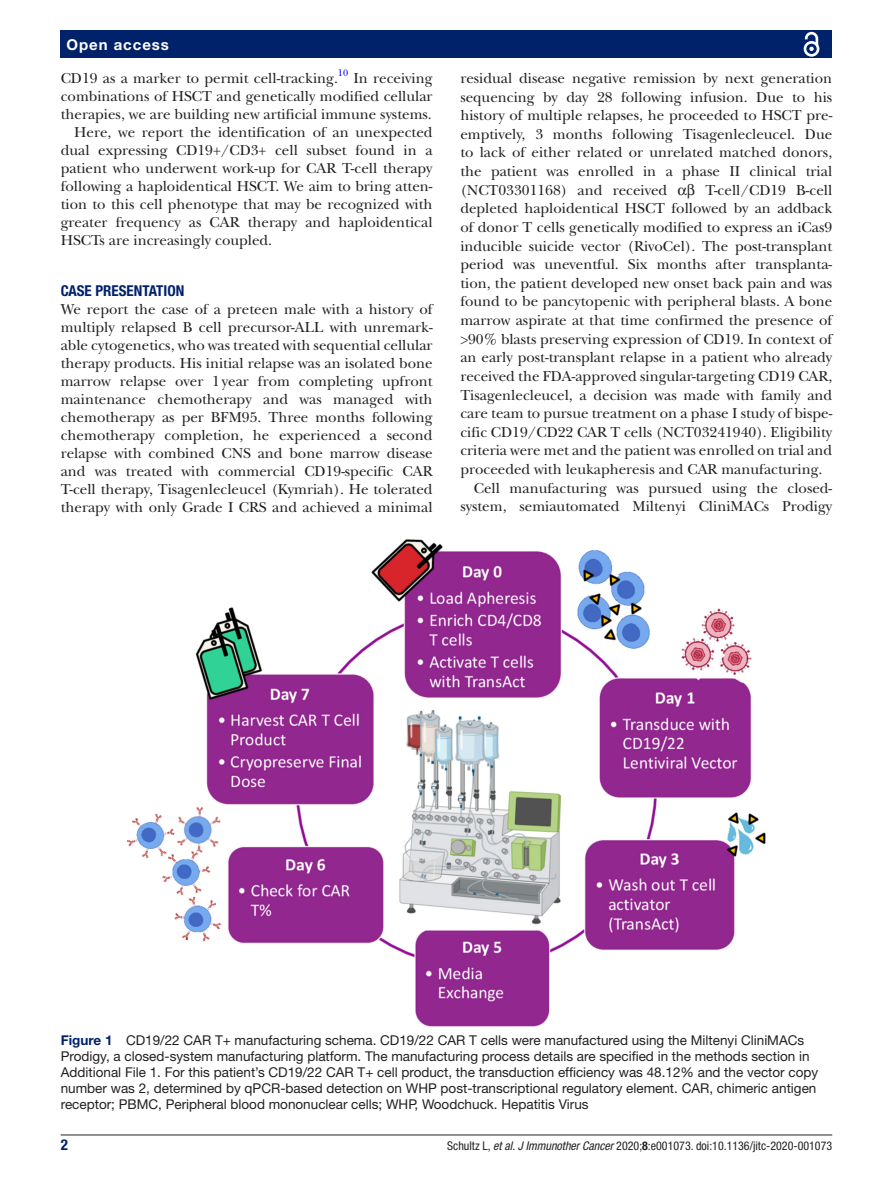
<style>
.page{position:relative;width:893px;height:1191px;background:#fff}
.page>*{position:absolute;margin:0;border:0;box-sizing:border-box;transform-origin:0 0}
.t1{font:15px/18px "New Baskerville";color:#231f20;text-align:justify}
.t2{font:700 condensed 15px "Helvetica Neue LT Std";color:#00226b}
.t3{font:700 15px "Helvetica Neue LT Std";letter-spacing:.065em;color:#fff}
.t4{font:13.5px/16.2px "Helvetica Neue LT Std";color:#231f20}
.t5{font:condensed 12px "Helvetica Neue LT Std";color:#231f20}
.t6{font:9.9px "New Baskerville";color:#00f}
.s1{font-weight:700;color:#00226b}
.s2{font-style:italic}
.s3{font-weight:700}
</style>
<div class="page">
<hr style="left:61px;top:1134px;width:771px;height:1px;background:#231f20">
<div style="left:61px;top:31px;width:771px;height:27px;background:#00226b"></div>
<svg style="left:803px;top:31px;width:17px;height:26px"></svg>
<img style="left:128px;top:539px;width:637px;height:487px">
<p class="t3" style="left:66px;top:35px;width:104px">Open access</p>
<p class="t1" style="left:61px;top:69px;width:279px">CD19 as a marker to permit cell-tracking.</p>
<p class="t6" style="left:338px;top:67px;width:12px">10</p>
<p class="t1" style="left:353px;top:69px;width:81px">In receiving</p>
<p class="t1" style="left:61px;top:87px;width:373px">combinations of HSCT and genetically modified cellular</p>
<p class="t1" style="left:61px;top:105px;width:373px">therapies, we are building new artificial immune systems.</p>
<p class="t1" style="left:74px;top:123px;width:360px">Here, we report the identification of an unexpected</p>
<p class="t1" style="left:61px;top:141px;width:373px">dual expressing CD19+/CD3+ cell subset found in a</p>
<p class="t1" style="left:61px;top:159px;width:373px">patient who underwent work-up for CAR T-cell therapy</p>
<p class="t1" style="left:61px;top:177px;width:373px">following a haploidentical HSCT. We aim to bring atten-</p>
<p class="t1" style="left:61px;top:195px;width:373px">tion to this cell phenotype that may be recognized with</p>
<p class="t1" style="left:61px;top:213px;width:373px">greater frequency as CAR therapy and haploidentical</p>
<p class="t1" style="left:61px;top:231px;width:213px">HSCTs are increasingly coupled.</p>
<p class="t2" style="left:61px;top:281px;width:125px">CASE PRESENTATION</p>
<p class="t1" style="left:61px;top:300px;width:373px">We report the case of a preteen male with a history of multiply relapsed B cell precursor-ALL with unremark&shy;able cytogenetics, who was treated with sequential cellular therapy products. His initial relapse was an isolated bone marrow relapse over 1year from completing upfront maintenance chemotherapy and was managed with chemotherapy as per BFM95. Three months following chemotherapy completion, he experienced a second relapse with combined CNS and bone marrow disease and was treated with commercial CD19-specific CAR T-cell therapy, Tisagenlecleucel (Kymriah). He tolerated therapy with only Grade I CRS and achieved a minimal</p>
<p class="t1" style="left:460px;top:69px;width:373px;line-height:18.6px">residual disease negative remission by next generation sequencing by day 28 following infusion. Due to his history of multiple relapses, he proceeded to HSCT pre&shy;emptively, 3 months following Tisagenlecleucel. Due to lack of either related or unrelated matched donors, the patient was enrolled in a phase II clinical trial (NCT03301168) and received</p>
<p class="t1" style="left:705px;top:181px;width:128px">T-cell/CD19 B-cell</p>
<p class="t1" style="left:460px;top:200px;width:373px">depleted haploidentical HSCT followed by an addback</p>
<p class="t1" style="left:460px;top:218px;width:373px">of donor T cells genetically modified to express an iCas9</p>
<p class="t1" style="left:460px;top:237px;width:373px">inducible suicide vector (RivoCel). The post-transplant</p>
<p class="t1" style="left:460px;top:255px;width:373px">period was uneventful. Six months after transplanta-</p>
<p class="t1" style="left:460px;top:274px;width:373px">tion, the patient developed new onset back pain and was</p>
<p class="t1" style="left:460px;top:293px;width:373px">found to be pancytopenic with peripheral blasts. A bone</p>
<p class="t1" style="left:460px;top:311px;width:373px">marrow aspirate at that time confirmed the presence of</p>
<p class="t1" style="left:460px;top:330px;width:373px">&gt;90% blasts preserving expression of CD19. In context of</p>
<p class="t1" style="left:460px;top:348px;width:373px">an early post-transplant relapse in a patient who already</p>
<p class="t1" style="left:460px;top:367px;width:373px">received the FDA-approved singular-targeting CD19 CAR,</p>
<p class="t1" style="left:460px;top:386px;width:373px">Tisagenlecleucel, a decision was made with family and</p>
<p class="t1" style="left:460px;top:404px;width:373px">care team to pursue treatment on a phase I study of bispe-</p>
<p class="t1" style="left:460px;top:423px;width:373px">cific CD19/CD22 CAR T cells (NCT03241940). Eligibility</p>
<p class="t1" style="left:460px;top:442px;width:373px">criteria were met and the patient was enrolled on trial and</p>
<p class="t1" style="left:460px;top:460px;width:364px">proceeded with leukapheresis and CAR manufacturing.</p>
<p class="t1" style="left:474px;top:479px;width:360px">Cell manufacturing was pursued using the closed-</p>
<p class="t1" style="left:460px;top:497px;width:373px">system, semiautomated Miltenyi CliniMACs Prodigy</p>
<p class="t4" style="left:61px;top:1031px;width:759px"><span class="s1">Figure 1</span> CD19/22 CAR T+ manufacturing schema. CD19/22 CAR T cells were manufactured using the Miltenyi CliniMACs Prodigy, a closed-system manufacturing platform. The manufacturing process details are specified in the methods section in Additional File 1. For this patient’s CD19/22 CAR T+ cell product, the transduction efficiency was 48.12% and the vector copy number was 2, determined by qPCR-based detection on WHP post-transcriptional regulatory element. CAR, chimeric antigen receptor; PBMC, Peripheral blood mononuclear cells; WHP, Woodchuck. Hepatitis Virus</p>
<p class="t2" style="left:61px;top:1135px;width:9px">2</p>
<p class="t5" style="left:447px;top:1138px;width:386px">Schultz L, <span class="s2">et al</span>. <span class="s2">J Immunother Cancer</span> 2020;<span class="s3">8</span>:e001073. doi:10.1136/jitc-2020-001073</p>
</div>
